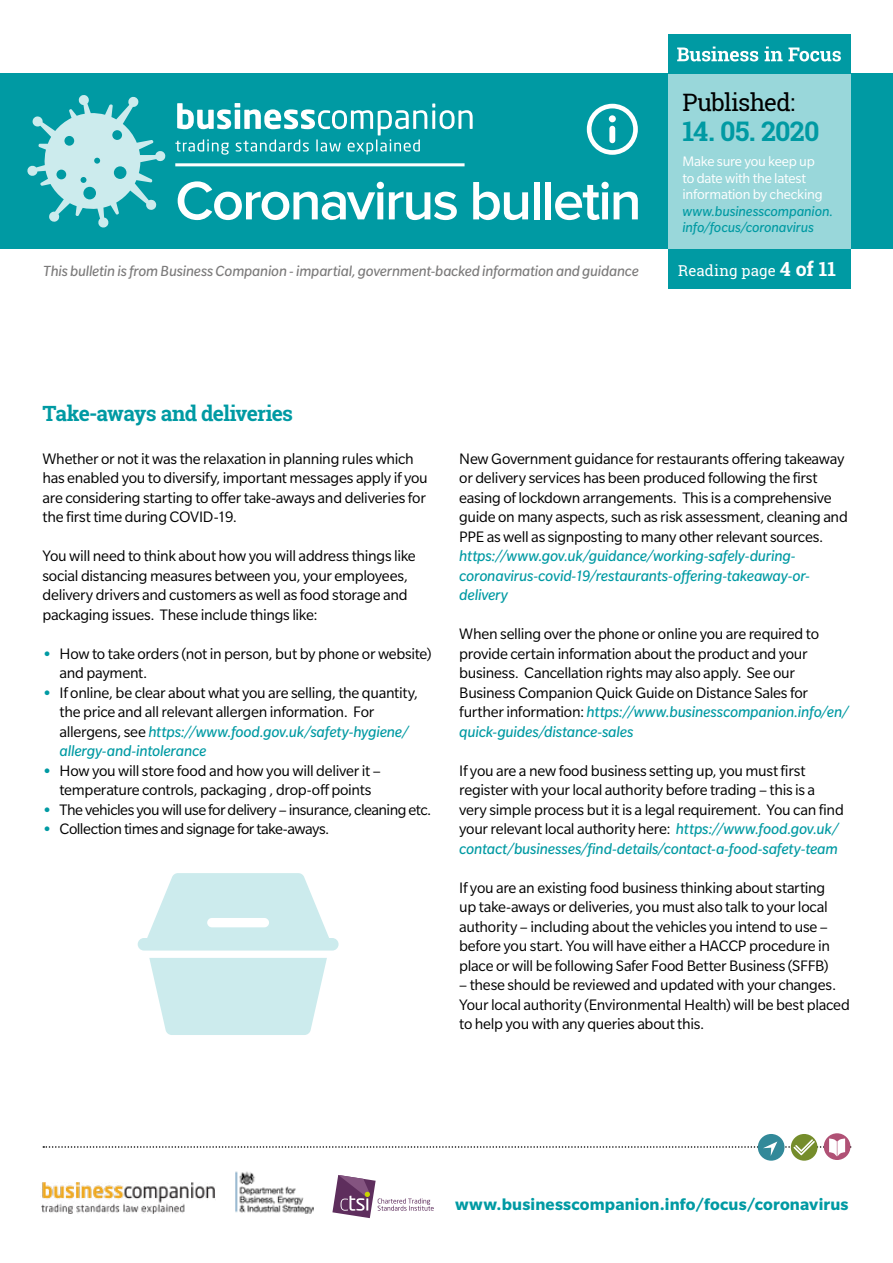
<style>
.page{position:relative;width:893px;height:1263px;background:#fff}
.page>*{position:absolute;margin:0;border:0;box-sizing:border-box;transform-origin:0 0}
.t1{font:600 56.1px "Proxima Nova";letter-spacing:-.035em;color:#fff}
.t2{font:700 27px "Roboto Slab";letter-spacing:-.03em;color:#009aa3}
.t3{font:24px "Roboto Slab";letter-spacing:-.03em;color:#000}
.t4{font:700 21px "Roboto Slab";letter-spacing:-.035em;color:#009aa3}
.t5{font:700 17.7px "Slate Pro";letter-spacing:.01em;color:#009aa3}
.t6{font:16.5px/19.5px "Slate Pro";letter-spacing:-.015em;color:#000}
.t7{font:italic 16.5px/19.5px "Slate Pro";letter-spacing:-.01em;color:#009aa3}
.t8{font:16.5px "Slate Pro";letter-spacing:-.035em;color:#000}
.t9{font:italic 15.9px "Slate Pro";letter-spacing:-.01em;color:#7c7b7b}
.t10{font:15px/16.5px "Slate Pro";letter-spacing:-.015em;color:#fff}
.t11{font:italic 15px/16.5px "Slate Pro";letter-spacing:-.005em;color:#009aa3}
.t12{font:15px "Roboto Slab";letter-spacing:.01em;color:#fff}
.s1{font-weight:700;font-size:19.5px}
.s2{font-weight:700;color:#009aa3}
.s3{font-style:italic;color:#009aa3}
</style>
<div class="page">
<div style="left:0;top:74px;width:893px;height:175px;background:#009aa3"></div>
<svg style="left:27px;top:95px;width:138px;height:133px"></svg>
<svg style="left:175px;top:103px;width:298px;height:52px"></svg>
<hr style="left:175px;top:163px;width:290px;height:3px;background:#fff">
<svg style="left:587px;top:104px;width:51px;height:51px"></svg>
<div style="left:609px;top:115px;width:7px;height:7px;background:#fff;border-radius:50%"></div>
<svg style="left:332px;top:1175px;width:102px;height:43px"></svg>
<img style="left:235px;top:1171px;width:78px;height:42px">
<img style="left:41px;top:1183px;width:175px;height:30px">
<div style="left:791px;top:1134px;width:26px;height:27px;background:#758d2b;border-radius:50%"></div>
<svg style="left:824px;top:1133px;width:26px;height:27px"></svg>
<div style="left:758px;top:1134px;width:26px;height:27px;background:#328999;border-radius:50%"></div>
<svg style="left:43px;top:1138px;width:808px;height:18px"></svg>
<div style="left:668px;top:249px;width:182px;height:39px;background:#009aa3"></div>
<div style="left:668px;top:74px;width:182px;height:175px;background:#99d7da"></div>
<div style="left:668px;top:35px;width:182px;height:39px;background:#009aa3"></div>
<svg style="left:677px;top:47px;width:164px;height:14px"></svg>
<svg style="left:138px;top:873px;width:201px;height:77px"></svg>
<svg style="left:149px;top:958px;width:178px;height:77px;background:#d1edee"></svg>
<h1 class="t1" style="left:175px;top:175px;width:468px">Coronavirus bulletin</h1>
<p class="t9" style="left:44px;top:263px;width:597px">This bulletin is from Business Companion - impartial, government-backed information and guidance</p>
<h3 class="t3" style="left:682px;top:86px;width:114px">Published:</h3>
<h2 class="t2" style="left:682px;top:113px;width:138px">14. 05. 2020</h2>
<p class="t10" style="left:682px;top:153px;width:142px">Make sure you keep up to date with the latest information by checking</p>
<p class="t11" style="left:682px;top:203px;width:152px">www.businesscompanion. info/focus/coronavirus</p>
<p class="t12" style="left:678px;top:261px;width:159px">Reading page <span class="s1">4 of 11</span></p>
<p class="t4" style="left:43px;top:399px;width:252px">Take-aways and deliveries</p>
<p class="t6" style="left:43px;top:448px;width:387px">Whether or not it was the relaxation in planning rules which has enabled you to diversify, important messages apply if you are considering starting to offer take-aways and deliveries for the first time during COVID-19.</p>
<p class="t6" style="left:43px;top:546px;width:375px">You will need to think about how you will address things like social distancing measures between you, your employees, delivery drivers and customers as well as food storage and packaging issues. These include things like:</p>
<p class="t6" style="left:60px;top:643px;width:374px;text-indent:-17px"><span class="s2">•</span> How to take orders (not in person, but by phone or website) and payment.</p>
<p class="t6" style="left:60px;top:682px;width:360px;text-indent:-17px"><span class="s2">•</span> If online, be clear about what you are selling, the quantity, the price and all relevant allergen information. For allergens, see <span class="s3">https://www.food.gov.uk/safety-hygiene/ allergy-and-intolerance</span></p>
<p class="t6" style="left:43px;top:761px;width:340px;text-align:center"><span class="s2">•</span> How you will store food and how you will deliver it – temperature controls, packaging , drop-off points</p>
<p class="t8" style="left:43px;top:801px;width:390px"><span class="s2">•</span> The vehicles you will use for delivery – insurance, cleaning etc.</p>
<p class="t6" style="left:43px;top:819px;width:288px"><span class="s2">•</span> Collection times and signage for take-aways.</p>
<p class="t6" style="left:459px;top:449px;width:390px">New Government guidance for restaurants offering takeaway or delivery services has been produced following the first easing of lockdown arrangements. This is a comprehensive guide on many aspects, such as risk assessment, cleaning and PPE as well as signposting to many other relevant sources.</p>
<p class="t7" style="left:459px;top:546px;width:352px">https://www.gov.uk/guidance/working-safely-during&shy;coronavirus-covid-19/restaurants-offering-takeaway-or&shy;delivery</p>
<p class="t6" style="left:459px;top:624px;width:391px">When selling over the phone or online you are required to provide certain information about the product and your business. Cancellation rights may also apply. See our Business Companion Quick Guide on Distance Sales for further information: <span class="s3">https://www.businesscompanion.info/en/ quick-guides/distance-sales</span></p>
<p class="t6" style="left:459px;top:761px;width:386px">If you are a new food business setting up, you must first register with your local authority before trading – this is a very simple process but it is a legal requirement. You can find your relevant local authority here: <span class="s3">https://www.food.gov.uk/ contact/businesses/find-details/contact-a-food-safety-team</span></p>
<p class="t6" style="left:459px;top:878px;width:372px">If you are an existing food business thinking about starting up take-aways or deliveries, you must also talk to your local authority – including about the vehicles you intend to use – before you start. You will have either a HACCP procedure in place or will be following Safer Food Better Business (SFFB)</p>
<p class="t6" style="left:459px;top:975px;width:392px">– these should be reviewed and updated with your changes.<br>Your local authority (Environmental Health) will be best placed to help you with any queries about this.</p>
<p class="t5" style="left:455px;top:1194px;width:395px">www.businesscompanion.info/focus/coronavirus</p>
</div>
